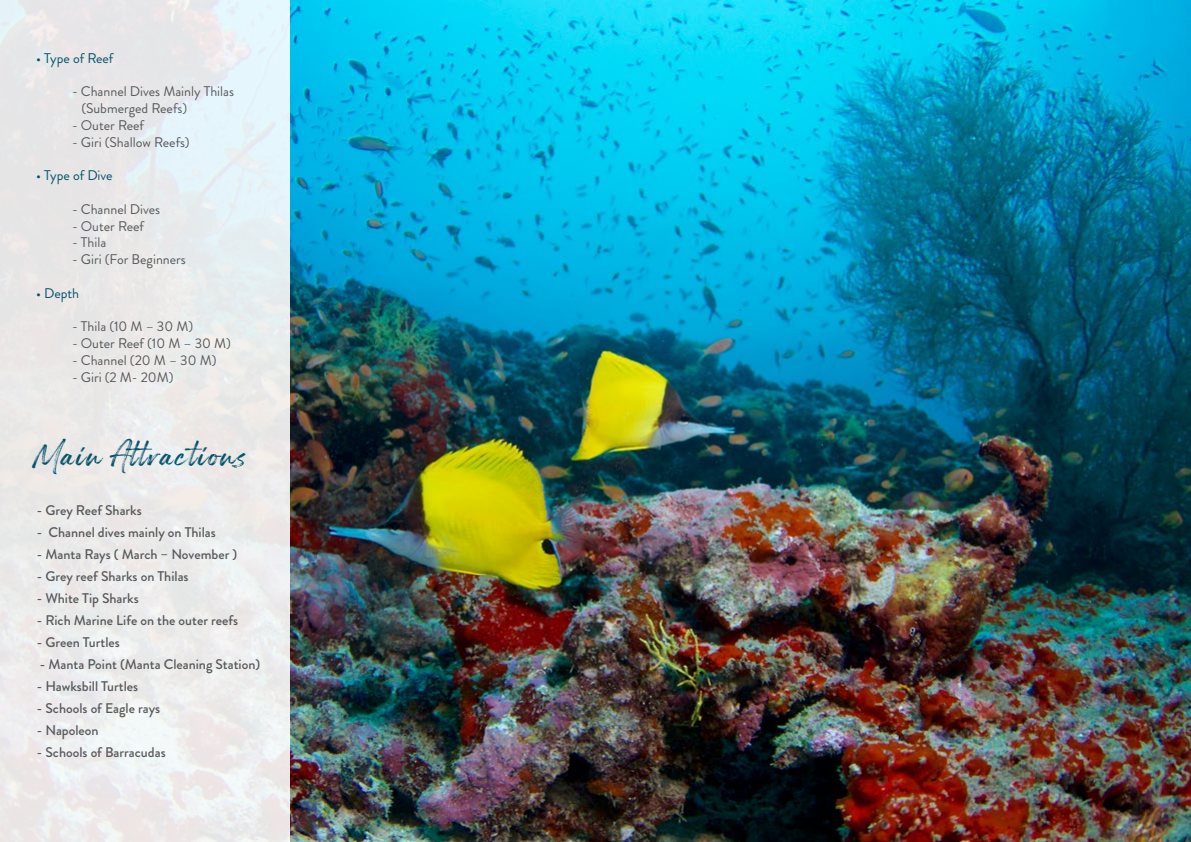
<style>
.page{position:relative;width:1191px;height:842px;background:#fff}
.page>*{position:absolute;margin:0;border:0;box-sizing:border-box;transform-origin:0 0}
.t1{font:36px "Painted Brush";letter-spacing:.05em;color:#055269}
.t2{font:500 14px "Brandon Grotesque";color:#58595b}
.t3{font:14px/16.8px "Brandon Grotesque";color:#58595b}
.t4{font:14px "Brandon Grotesque";color:#055269}
</style>
<div class="page">
<img style="left:289px;top:0;width:902px;height:842px">
<div style="left:0;top:0;width:289px;height:842px;background:linear-gradient(to right,#eae7e7,#ebeff1)"></div>
<p class="t4" style="left:36px;top:48px;width:79px">• Type of Reef</p>
<p class="t3" style="left:81px;top:83px;width:154px;text-indent:-9px">- Channel Dives Mainly Thilas (Submerged Reefs)</p>
<p class="t3" style="left:72px;top:117px;width:74px">- Outer Reef</p>
<p class="t3" style="left:72px;top:134px;width:119px">- Giri (Shallow Reefs)</p>
<p class="t4" style="left:36px;top:166px;width:78px">• Type of Dive</p>
<p class="t3" style="left:72px;top:201px;width:90px">- Channel Dives</p>
<p class="t3" style="left:72px;top:218px;width:74px">- Outer Reef</p>
<p class="t3" style="left:72px;top:234px;width:36px">- Thila</p>
<p class="t3" style="left:72px;top:251px;width:115px">- Giri (For Beginners</p>
<p class="t4" style="left:36px;top:283px;width:45px">• Depth</p>
<p class="t3" style="left:72px;top:318px;width:123px">- Thila (10 M – 30 M)</p>
<p class="t3" style="left:72px;top:335px;width:161px">- Outer Reef (10 M – 30 M)</p>
<p class="t3" style="left:72px;top:352px;width:146px">- Channel (20 M – 30 M)</p>
<p class="t3" style="left:72px;top:369px;width:103px">- Giri (2 M- 20M)</p>
<h1 class="t1" style="left:37px;top:432px;width:210px">Main Attractions</h1>
<p class="t2" style="left:37px;top:500px;width:106px">- Grey Reef Sharks</p>
<p class="t2" style="left:37px;top:522px;width:180px">- Channel dives mainly on Thilas</p>
<p class="t2" style="left:37px;top:544px;width:202px">- Manta Rays ( March – November )</p>
<p class="t2" style="left:37px;top:566px;width:153px">- Grey reef Sharks on Thilas</p>
<p class="t2" style="left:37px;top:588px;width:103px">- White Tip Sharks</p>
<p class="t2" style="left:37px;top:610px;width:203px">- Rich Marine Life on the outer reefs</p>
<p class="t2" style="left:37px;top:632px;width:84px">- Green Turtles</p>
<p class="t2" style="left:40px;top:654px;width:222px">- Manta Point (Manta Cleaning Station)</p>
<p class="t2" style="left:37px;top:676px;width:103px">- Hawksbill Turtles</p>
<p class="t2" style="left:37px;top:698px;width:125px">- Schools of Eagle rays</p>
<p class="t2" style="left:37px;top:720px;width:63px">- Napoleon</p>
<p class="t2" style="left:37px;top:742px;width:130px">- Schools of Barracudas</p>
</div>
